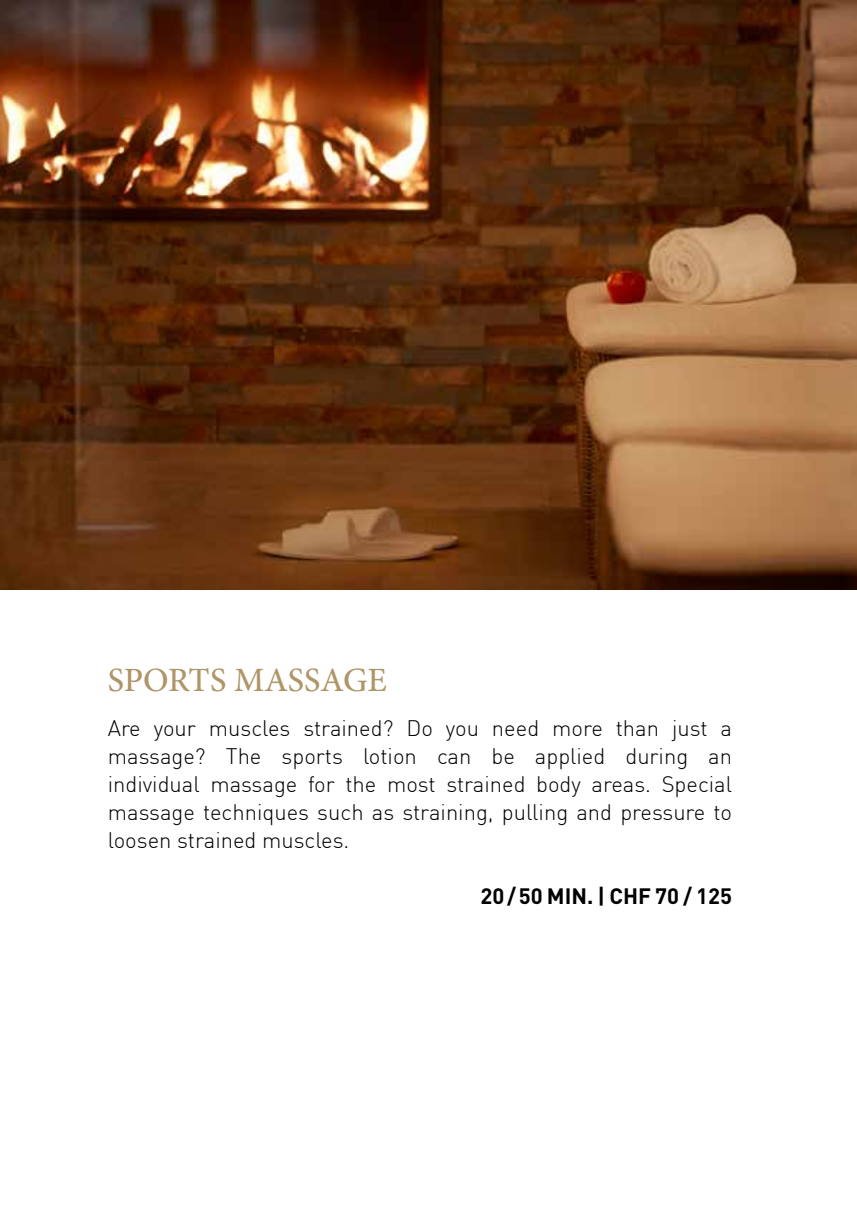
<style>
.page{position:relative;width:857px;height:1225px;background:#fff}
.page>*{position:absolute;margin:0;border:0;box-sizing:border-box;transform-origin:0 0}
.t1{font:500 34px "Minion Pro";color:#af9568}
.t2{font:300 22px/28px "DIN";color:#000;text-align:justify}
.t3{font:700 22px "DIN Pro";color:#000}
</style>
<div class="page">
<img style="left:0;top:0;width:856px;height:590px">
<h1 class="t1" style="left:108px;top:656px;width:280px">SPORTS MASSAGE</h1>
<p class="t2" style="left:108px;top:713px;width:625px">Are your muscles strained? Do you need more than just a massage? The sports lotion can be applied during an individual massage for the most strained body areas. Special massage techniques such as straining, pulling and pressure to loosen strained muscles.</p>
<p class="t3" style="left:480px;top:880px;width:253px">20/50 MIN. | CHF 70 / 125</p>
</div>
